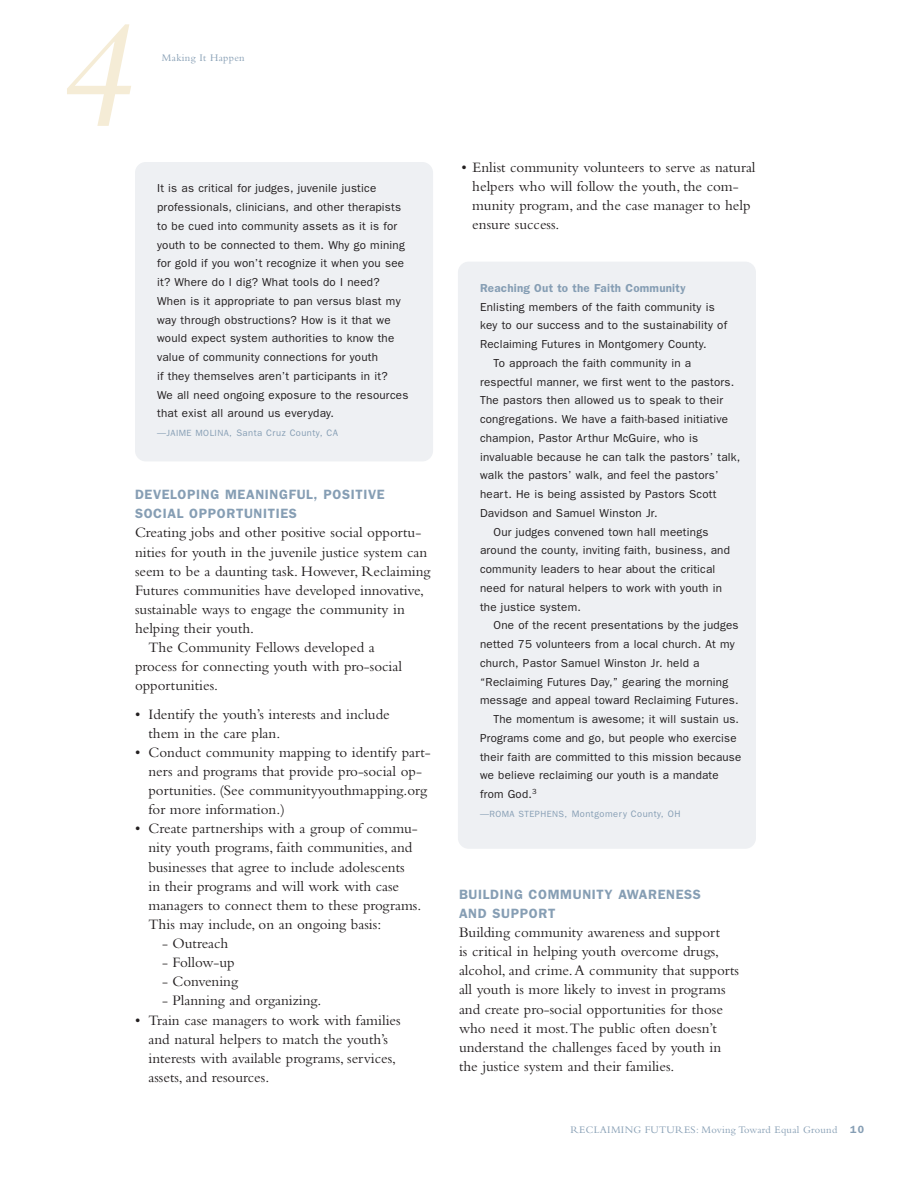
<style>
.page{position:relative;width:918px;height:1188px;background:#fff}
.page>*{position:absolute;margin:0;border:0;box-sizing:border-box;transform-origin:0 0}
.t1{font:italic 156px "Bembo";color:#f5ecd6}
.t2{font:15px/19.2px "Bembo";color:#231f20}
.t3{font:600 13.5px/19.2px "Franklin Gothic";letter-spacing:.05em;color:#869eb4}
.t4{font:11.7px/18.8px "Franklin Gothic";letter-spacing:.02em;color:#231f20}
.t5{font:600 11.7px "Franklin Gothic";letter-spacing:.02em;color:#869eb4}
.t6{font:10.5px "Bembo";letter-spacing:.03em;color:#869eb4}
.t7{font:9.3px "Franklin Gothic";letter-spacing:.05em;color:#869eb4}
.s1{font-size:9px}
.s2{font-family:"Franklin Gothic";font-weight:600}
</style>
<div class="page">
<div style="left:135px;top:162px;width:298px;height:299px;background:#eef0f3;border-radius:11px"></div>
<div style="left:458px;top:262px;width:298px;height:587px;background:#eef0f3;border-radius:11px"></div>
<h1 class="t1" style="left:51px;top:19px;width:81px">4</h1>
<p class="t6" style="left:162px;top:54px;width:84px">Making It Happen</p>
<p class="t4" style="left:157px;top:180px;width:253px">It is as critical for judges, juvenile justice professionals, clinicians, and other therapists to be cued into community assets as it is for youth to be connected to them. Why go mining for gold if you won’t recognize it when you see it? Where do I dig? What tools do I need?<br>When is it appropriate to pan versus blast my way through obstructions? How is it that we would expect system authorities to know the value of community connections for youth<br>if they themselves aren’t participants in it?<br>We all need ongoing exposure to the resources that exist all around us everyday.</p>
<p class="t7" style="left:157px;top:430px;width:182px"><span class="s1">—JAIME MOLINA,</span> Santa Cruz County, CA</p>
<p class="t3" style="left:135px;top:486px;width:251px">DEVELOPING MEANINGFUL, POSITIVE<br>SOCIAL OPPORTUNITIES</p>
<p class="t2" style="left:135px;top:525px;width:288px">Creating jobs and other positive social opportu-</p>
<p class="t2" style="left:135px;top:544px;width:294px">nities for youth in the juvenile justice system can</p>
<p class="t2" style="left:135px;top:563px;width:297px">seem to be a daunting task. However, Reclaiming</p>
<p class="t2" style="left:135px;top:582px;width:291px">Futures communities have developed innovative,</p>
<p class="t2" style="left:135px;top:601px;width:271px">sustainable ways to engage the community in</p>
<p class="t2" style="left:135px;top:620px;width:121px">helping their youth.</p>
<p class="t2" style="left:148px;top:639px;width:228px">The Community Fellows developed a</p>
<p class="t2" style="left:135px;top:658px;width:269px">process for connecting youth with pro-social</p>
<p class="t2" style="left:135px;top:678px;width:85px">opportunities.</p>
<p class="t2" style="left:148px;top:706px;width:243px;text-indent:-14px">• Identify the youth’s interests and include them in the care plan.</p>
<p class="t2" style="left:148px;top:744px;width:284px;text-indent:-14px">• Conduct community mapping to identify part&shy;ners and programs that provide pro-social op&shy;portunities. (See communityyouthmapping.org for more information.)</p>
<p class="t2" style="left:148px;top:821px;width:274px;text-indent:-14px">• Create partnerships with a group of commu&shy;nity youth programs, faith communities, and businesses that agree to include adolescents<br>in their programs and will work with case managers to connect them to these programs.<br>This may include, on an ongoing basis:</p>
<p class="t2" style="left:162px;top:935px;width:68px">- Outreach</p>
<p class="t2" style="left:162px;top:954px;width:74px">- Follow-up</p>
<p class="t2" style="left:162px;top:973px;width:78px">- Convening</p>
<p class="t2" style="left:162px;top:993px;width:161px">- Planning and organizing.</p>
<p class="t2" style="left:148px;top:1012px;width:254px;text-indent:-14px">• Train case managers to work with families and natural helpers to match the youth’s interests with available programs, services, assets, and resources.</p>
<p class="t2" style="left:472px;top:159px;width:285px;text-indent:-11px">• Enlist community volunteers to serve as natural helpers who will follow the youth, the com&shy;munity program, and the case manager to help ensure success.</p>
<p class="t5" style="left:480px;top:284px;width:207px">Reaching Out to the Faith Community</p>
<p class="t4" style="left:480px;top:298px;width:236px">Enlisting members of the faith community is</p>
<p class="t4" style="left:480px;top:317px;width:249px">key to our success and to the sustainability of</p>
<p class="t4" style="left:480px;top:336px;width:228px">Reclaiming Futures in Montgomery County.</p>
<p class="t4" style="left:494px;top:355px;width:199px">To approach the faith community in a</p>
<p class="t4" style="left:480px;top:373px;width:256px">respectful manner, we first went to the pastors.</p>
<p class="t4" style="left:480px;top:392px;width:245px">The pastors then allowed us to speak to their</p>
<p class="t4" style="left:480px;top:411px;width:250px">congregations. We have a faith-based initiative</p>
<p class="t4" style="left:480px;top:430px;width:220px">champion, Pastor Arthur McGuire, who is</p>
<p class="t4" style="left:480px;top:448px;width:262px">invaluable because he can talk the pastors’ talk,</p>
<p class="t4" style="left:480px;top:467px;width:240px">walk the pastors’ walk, and feel the pastors’</p>
<p class="t4" style="left:480px;top:486px;width:238px">heart. He is being assisted by Pastors Scott</p>
<p class="t4" style="left:480px;top:505px;width:179px">Davidson and Samuel Winston Jr.</p>
<p class="t4" style="left:494px;top:523px;width:216px">Our judges convened town hall meetings</p>
<p class="t4" style="left:480px;top:542px;width:252px">around the county, inviting faith, business, and</p>
<p class="t4" style="left:480px;top:561px;width:237px">community leaders to hear about the critical</p>
<p class="t4" style="left:480px;top:580px;width:244px">need for natural helpers to work with youth in</p>
<p class="t4" style="left:480px;top:598px;width:102px">the justice system.</p>
<p class="t4" style="left:494px;top:617px;width:247px">One of the recent presentations by the judges</p>
<p class="t4" style="left:480px;top:636px;width:256px">netted 75 volunteers from a local church. At my</p>
<p class="t4" style="left:480px;top:655px;width:221px">church, Pastor Samuel Winston Jr. held a</p>
<p class="t4" style="left:480px;top:673px;width:250px">“Reclaiming Futures Day,” gearing the morning</p>
<p class="t4" style="left:480px;top:692px;width:260px">message and appeal toward Reclaiming Futures.</p>
<p class="t4" style="left:494px;top:711px;width:247px">The momentum is awesome; it will sustain us.</p>
<p class="t4" style="left:480px;top:730px;width:258px">Programs come and go, but people who exercise</p>
<p class="t4" style="left:480px;top:748px;width:263px">their faith are committed to this mission because</p>
<p class="t4" style="left:480px;top:767px;width:240px">we believe reclaiming our youth is a mandate</p>
<p class="t4" style="left:480px;top:786px;width:58px">from God.<sup>3</sup></p>
<p class="t7" style="left:480px;top:811px;width:202px"><span class="s1">—ROMA STEPHENS,</span> Montgomery County, OH</p>
<p class="t3" style="left:459px;top:886px;width:244px">BUILDING COMMUNITY AWARENESS<br>AND SUPPORT</p>
<p class="t2" style="left:459px;top:924px;width:282px">Building community awareness and support<br>is critical in helping youth overcome drugs, alcohol, and crime.A community that supports all youth is more likely to invest in programs and create pro-social opportunities for those who need it most.The public often doesn’t understand the challenges faced by youth in the justice system and their families.</p>
<p class="t6" style="left:570px;top:1126px;width:295px">RECLAIMING FUTURES: Moving Toward Equal Ground <span class="s2">10</span></p>
</div>
